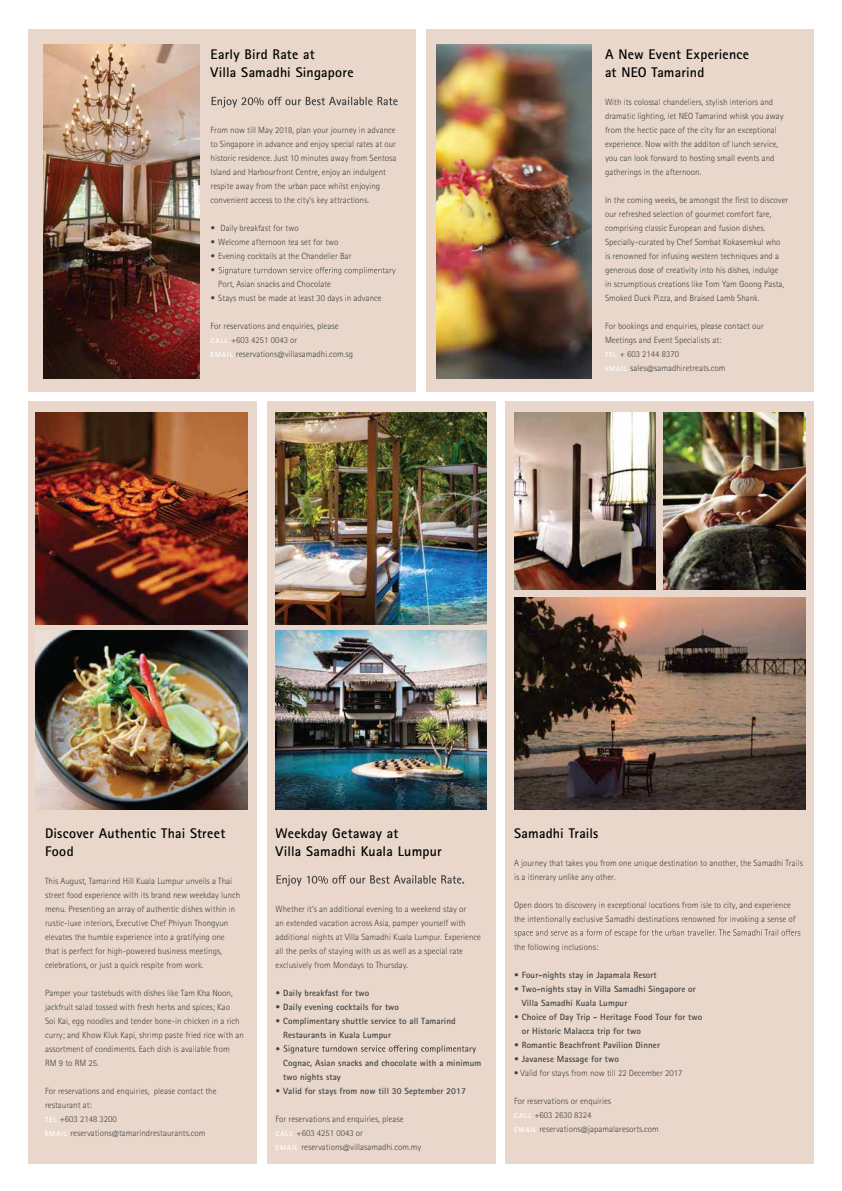
<style>
.page{position:relative;width:842px;height:1191px;background:#fff}
.page>*{position:absolute;margin:0;border:0;box-sizing:border-box;transform-origin:0 0}
.t1{font:700 14px/18px "Rotis Sans Serif Pro";letter-spacing:.015em;color:#010101}
.t2{font:300 9px/14px "Rotis Sans Serif Pro";color:#424143}
.t3{font:700 9px/14px "Rotis Sans Serif Pro";letter-spacing:.01em;color:#424143}
.s1{font-weight:700}
.s2{font-weight:800;font-size:7px;color:#fff}
</style>
<div class="page">
<div style="left:28px;top:401px;width:229px;height:762px;background:#e8d7ca"></div>
<div style="left:267px;top:401px;width:229px;height:762px;background:#e8d7ca"></div>
<div style="left:506px;top:401px;width:308px;height:762px;background:#e8d7ca"></div>
<svg style="left:514px;top:929px;width:286px;height:8px"></svg>
<svg style="left:276px;top:875px;width:188px;height:11px"></svg>
<svg style="left:284px;top:1045px;width:192px;height:8px"></svg>
<img style="left:514px;top:597px;width:291px;height:212px">
<img style="left:275px;top:412px;width:212px;height:212px">
<img style="left:36px;top:412px;width:211px;height:212px">
<img style="left:275px;top:630px;width:212px;height:179px">
<img style="left:36px;top:630px;width:211px;height:179px">
<img style="left:514px;top:412px;width:142px;height:178px">
<img style="left:663px;top:412px;width:142px;height:178px">
<div style="left:28px;top:29px;width:388px;height:363px;background:#e8d7ca"></div>
<div style="left:426px;top:29px;width:388px;height:363px;background:#e8d7ca"></div>
<img style="left:436px;top:44px;width:156px;height:335px">
<img style="left:43px;top:44px;width:156px;height:335px">
<svg style="left:212px;top:97px;width:186px;height:11px"></svg>
<svg style="left:219px;top:267px;width:177px;height:8px"></svg>
<h1 class="t1" style="left:211px;top:45px;width:145px">Early Bird Rate at<br>Villa Samadhi Singapore</h1>
<p class="t2" style="left:211px;top:123px;width:187px">From now till May 2018, plan your journey in advance to Singapore in advance and enjoy special rates at our historic residence. Just 10 minutes away from Sentosa Island and Harbourfront Centre, enjoy an indulgent respite away from the urban pace whilst enjoying convenient access to the city’s key attractions.</p>
<p class="t2" style="left:211px;top:221px;width:90px"><span class="s1">•</span> Daily breakfast for two</p>
<p class="t2" style="left:211px;top:235px;width:129px"><span class="s1">•</span> Welcome afternoon tea set for two</p>
<p class="t2" style="left:211px;top:249px;width:142px"><span class="s1">•</span> Evening cocktails at the Chandelier Bar <span class="s1">•</span></p>
<p class="t2" style="left:218px;top:277px;width:114px">Port, Asian snacks and Chocolate</p>
<p class="t2" style="left:211px;top:291px;width:173px"><span class="s1">•</span> Stays must be made at least 30 days in advance</p>
<p class="t2" style="left:211px;top:319px;width:144px">For reservations and enquiries, please<br><span class="s2">CAL L</span> +603 4251 0043 or<br><span class="s2">EMAI L</span> reservations@villasamadhi.com.sg</p>
<h1 class="t1" style="left:605px;top:45px;width:146px">A New Event Experience at NEO Tamarind</h1>
<p class="t2" style="left:605px;top:95px;width:180px">With its colossal chandeliers, stylish interiors and dramatic lighting, let NEO Tamarind whisk you away from the hectic pace of the city for an exceptional experience. Now with the additon of lunch service, you can look forward to hosting small events and gatherings in the afternoon.</p>
<p class="t2" style="left:605px;top:193px;width:185px">In the coming weeks, be amongst the first to discover our refreshed selection of gourmet comfort fare, comprising classic European and fusion dishes.<br>Specially-curated by Chef Sombat Kokasemkul who<br>is renowned for infusing western techniques and a generous dose of creativity into his dishes, indulge<br>in scrumptious creations like Tom Yam Goong Pasta, Smoked Duck Pizza, and Braised Lamb Shank.</p>
<p class="t2" style="left:605px;top:319px;width:160px">For bookings and enquiries, please contact our Meetings and Event Specialists at:<br><span class="s2">TEL</span> + 603 2144 8370<br><span class="s2">EMAI L</span> sales@samadhiretreats.com</p>
<h1 class="t1" style="left:45px;top:823px;width:182px">Discover Authentic Thai Street<br>Food</h1>
<p class="t2" style="left:45px;top:873px;width:197px">This August, Tamarind Hill Kuala Lumpur unveils a Thai street food experience with its brand new weekday lunch menu. Presenting an array of authentic dishes within in rustic-luxe interiors, Executive Chef Phiyun Thongyun elevates the humble experience into a gratifying one that is perfect for high-powered business meetings, celebrations, or just a quick respite from work.</p>
<p class="t2" style="left:45px;top:985px;width:200px">Pamper your tastebuds with dishes like Tam Kha Noon, jackfruit salad tossed with fresh herbs and spices; Kao<br>Soi Kai, egg noodles and tender bone-in chicken in a rich curry; and Khow Kluk Kapi, shrimp paste fried rice with an assortment of condiments. Each dish is available from<br>RM 9 to RM 25.</p>
<p class="t2" style="left:45px;top:1083px;width:173px">For reservations and enquiries, please contact the restaurant at:<br><span class="s2">TEL</span> +603 2148 3200<br><span class="s2">EMAI L</span> reservations@tamarindrestaurants.com</p>
<h1 class="t1" style="left:276px;top:823px;width:168px">Weekday Getaway at<br>Villa Samadhi Kuala Lumpur</h1>
<p class="t2" style="left:276px;top:901px;width:207px">Whether it’s an additional evening to a weekend stay or<br>an extended vacation across Asia, pamper yourself with additional nights at Villa Samadhi Kuala Lumpur. Experience all the perks of staying with us as well as a special rate exclusively from Mondays to Thursday.</p>
<p class="t3" style="left:276px;top:985px;width:95px">• Daily breakfast for two</p>
<p class="t3" style="left:276px;top:999px;width:125px">• Daily evening cocktails for two</p>
<p class="t3" style="left:276px;top:1013px;width:181px">• Complimentary shuttle service to all Tamarind</p>
<p class="t3" style="left:283px;top:1027px;width:109px">Restaurants in Kuala Lumpur</p>
<p class="t3" style="left:276px;top:1041px;width:6px">•</p>
<p class="t3" style="left:283px;top:1055px;width:200px">Cognac, Asian snacks and chocolate with a minimum</p>
<p class="t3" style="left:283px;top:1069px;width:59px">two nights stay</p>
<p class="t3" style="left:276px;top:1083px;width:192px">• Valid for stays from now till 30 September 2017</p>
<p class="t2" style="left:276px;top:1111px;width:147px">For reservations and enquiries, please<br><span class="s2">CAL L</span> +603 4251 0043 or<br><span class="s2">EMAI L</span> reservations@villasamadhi.com.my</p>
<h1 class="t1" style="left:514px;top:823px;width:86px">Samadhi Trails</h1>
<p class="t2" style="left:514px;top:855px;width:290px">A journey that takes you from one unique destination to another, the Samadhi Trails is a itinerary unlike any other.</p>
<p class="t2" style="left:514px;top:897px;width:283px">Open doors to discovery in exceptional locations from isle to city, and experience the intentionally exclusive Samadhi destinations renowned for invoking a sense of</p>
<p class="t2" style="left:514px;top:939px;width:86px">the following inclusions:</p>
<p class="t3" style="left:514px;top:967px;width:144px">• Four-nights stay in Japamala Resort</p>
<p class="t3" style="left:522px;top:981px;width:175px;text-indent:-8px">• Two-nights stay in Villa Samadhi Singapore or<br>Villa Samadhi Kuala Lumpur</p>
<p class="t3" style="left:522px;top:1009px;width:182px;text-indent:-8px">• Choice of Day Trip - Heritage Food Tour for two or Historic Malacca trip for two</p>
<p class="t3" style="left:514px;top:1037px;width:147px">• Romantic Beachfront Pavilion Dinner</p>
<p class="t3" style="left:514px;top:1051px;width:106px">• Javanese Massage for two</p>
<p class="t2" style="left:514px;top:1065px;width:170px">• Valid for stays from now till 22 December 2017</p>
<p class="t2" style="left:514px;top:1093px;width:146px">For reservations or enquiries<br><span class="s2">CAL L</span> +603 2630 8324<br><span class="s2">EMAI L</span> reservations@japamalaresorts.com</p>
</div>
